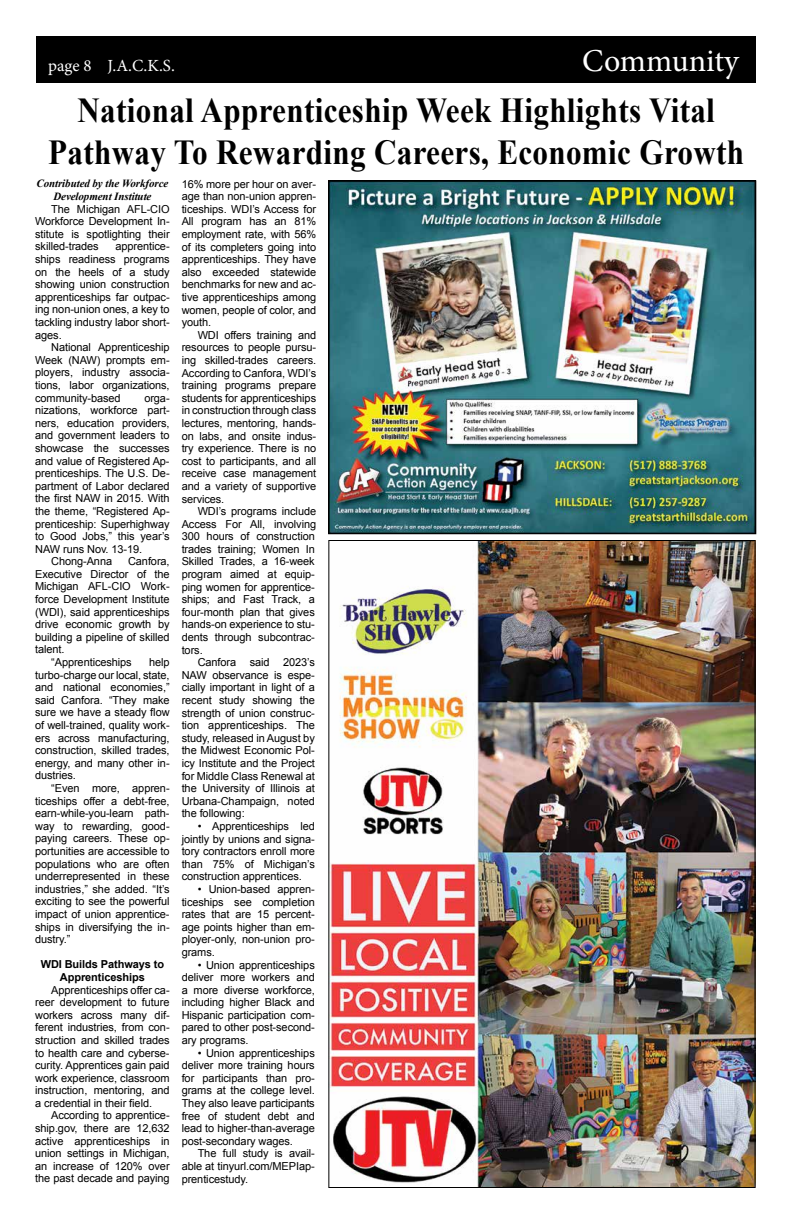
<style>
.page{position:relative;width:792px;height:1224px;background:#fff}
.page>*{position:absolute;margin:0;border:0;box-sizing:border-box;transform-origin:0 0}
.t1{font:700 35px/42px "Times New Roman";letter-spacing:.01em;color:#000;text-align:center;scale:.89 1}
.t2{font:32px "Minion Pro";color:#fff}
.t3{font:17px "Minion Pro";color:#fff}
.t4{font:11px/12.6px "Arial";letter-spacing:-.01em;color:#000;text-align:justify}
.t5{font:italic 700 11px/12.6px "Times New Roman";letter-spacing:-.01em;color:#000;text-align:center}
.t6{font:700 11px/12.6px "Arial";letter-spacing:-.01em;color:#000;text-align:center}
</style>
<div class="page">
<div style="left:36px;top:36px;width:720px;height:47px;background:#000"></div>
<img style="left:330px;top:542px;width:424px;height:644px">
<img style="left:330px;top:183px;width:424px;height:349px">
<div style="left:328px;top:181px;width:428px;height:353px;border:1px solid #000"></div>
<h3 class="t3" style="left:48px;top:54px;width:128px">page 8 J.A.C.K.S.</h3>
<h2 class="t2" style="left:582px;top:39px;width:158px">Community</h2>
<h1 class="t1" style="left:48px;top:89px;width:784px">National Apprenticeship Week Highlights Vital<br>Pathway To Rewarding Careers, Economic Growth</h1>
<p class="t5" style="left:36px;top:177px;width:133px">Contributed by the Workforce<br>Development Institute</p>
<p class="t4" style="left:35px;top:203px;width:136px;text-indent:16px">The Michigan AFL-CIO Workforce Development In&shy;stitute is spotlighting their skilled-trades</p>
<p class="t4" style="left:182px;top:178px;width:136px">16% more per hour on aver&shy;age than non-union appren&shy;ticeships. WDI’s Access for All program has an 81% employment rate, with 56% of its completers going into apprenticeships. They have also exceeded statewide benchmarks for new and ac&shy;tive apprenticeships among women, people of color, and youth.</p>
<p class="t4" style="left:182px;top:329px;width:136px;text-indent:16px">WDI offers training and resources to people pursu&shy;ing skilled-trades careers.<br>According to Canfora, WDI’s training programs prepare students for apprenticeships in construction through class lectures, mentoring, hands&shy;on labs, and onsite indus&shy;try experience. There is no cost to participants, and all receive case management and a variety of supportive services.</p>
<p class="t4" style="left:182px;top:505px;width:136px;text-align:left;text-indent:16px">WDI’s programs include<br>Access For All, involving<br>300 hours of construction trades training; Women In<br>Skilled Trades, a 16-week program aimed at equip&shy;ping women for apprentice&shy;ships; and Fast Track, a four-month plan that gives hands-on experience to stu&shy;dents through subcontrac&shy;tors.</p>
<p class="t4" style="left:182px;top:656px;width:135px;text-indent:16px">Canfora said 2023’s NAW observance is espe&shy;cially important in light of a recent study showing the strength of union construc&shy;tion apprenticeships. The study, released in August by the Midwest Economic Pol&shy;icy Institute and the Project for Middle Class Renewal at the University of Illinois at Urbana-Champaign, noted the following:</p>
<p class="t4" style="left:182px;top:820px;width:135px;text-indent:16px">• Apprenticeships led jointly by unions and signa&shy;tory contractors enroll more than 75% of Michigan’s construction apprentices.</p>
<p class="t4" style="left:182px;top:883px;width:135px;text-indent:16px">• Union-based appren&shy;ticeships see completion rates that are 15 percent&shy;age points higher than em&shy;ployer-only, non-union pro&shy;grams.</p>
<p class="t4" style="left:182px;top:958px;width:135px;text-indent:16px">• Union apprenticeships deliver more workers and a more diverse workforce, including higher Black and Hispanic participation com&shy;pared to other post-second&shy;ary programs.</p>
<p class="t4" style="left:182px;top:1047px;width:135px;text-indent:16px">• Union apprenticeships deliver more training hours for participants than pro&shy;grams at the college level.<br>They also leave participants free of student debt and lead to higher-than-average post-secondary wages.</p>
<p class="t4" style="left:182px;top:1147px;width:135px;text-indent:16px">The full study is avail&shy;able at tinyurl.com/MEPIap&shy;prenticestudy.</p>
<p class="t4" style="left:35px;top:240px;width:136px;text-indent:80px">apprentice&shy;ships readiness programs on the heels of a study showing union construction apprenticeships far outpac&shy;ing non-union ones, a key to tackling industry labor short&shy;ages.</p>
<p class="t4" style="left:35px;top:341px;width:136px;text-indent:16px">National Apprenticeship Week (NAW) prompts em&shy;ployers, industry associa&shy;tions, labor organizations, community-based</p>
<p class="t4" style="left:144px;top:392px;width:27px">orga-</p>
<p class="t4" style="left:35px;top:404px;width:136px">nizations, workforce part-</p>
<p class="t4" style="left:35px;top:417px;width:136px">ners, education providers,</p>
<p class="t4" style="left:35px;top:429px;width:136px">and government leaders to</p>
<p class="t4" style="left:35px;top:442px;width:136px">showcase the successes</p>
<p class="t4" style="left:35px;top:454px;width:136px">and value of Registered Ap-</p>
<p class="t4" style="left:35px;top:467px;width:136px">prenticeships. The U.S. De-</p>
<p class="t4" style="left:35px;top:480px;width:136px">partment of Labor declared</p>
<p class="t4" style="left:35px;top:492px;width:136px">the first NAW in 2015. With</p>
<p class="t4" style="left:35px;top:505px;width:136px">the theme, “Registered Ap-</p>
<p class="t4" style="left:35px;top:517px;width:136px">prenticeship: Superhighway</p>
<p class="t4" style="left:35px;top:530px;width:136px">to Good Jobs,” this year’s</p>
<p class="t4" style="left:35px;top:543px;width:109px">NAW runs Nov. 13-19.</p>
<p class="t4" style="left:51px;top:555px;width:62px">Chong-Anna</p>
<p class="t4" style="left:128px;top:555px;width:43px">Canfora,</p>
<p class="t4" style="left:35px;top:568px;width:136px">Executive Director of the</p>
<p class="t4" style="left:35px;top:580px;width:136px">Michigan AFL-CIO Work-</p>
<p class="t4" style="left:35px;top:593px;width:136px">force Development Institute</p>
<p class="t4" style="left:35px;top:606px;width:136px">(WDI), said apprenticeships</p>
<p class="t4" style="left:35px;top:618px;width:136px">drive economic growth by</p>
<p class="t4" style="left:35px;top:631px;width:136px">building a pipeline of skilled</p>
<p class="t4" style="left:35px;top:643px;width:31px">talent.</p>
<p class="t4" style="left:51px;top:656px;width:82px">“Apprenticeships</p>
<p class="t4" style="left:35px;top:656px;width:136px;text-indent:114px">help turbo-charge our local, state, and national economies,” said Canfora. “They make sure we have a steady flow of well-trained, quality work&shy;ers across manufacturing, construction, skilled trades, energy, and many other in&shy;dustries.</p>
<p class="t4" style="left:35px;top:782px;width:136px;text-indent:16px">“Even more, appren&shy;ticeships offer a debt-free, earn-while-you-learn path&shy;way to rewarding, good&shy;paying careers. These op&shy;portunities are accessible to populations who are often underrepresented in these industries,” she added. “It’s exciting to see the powerful impact of union apprentice&shy;ships in diversifying the in&shy;dustry.”</p>
<p class="t6" style="left:41px;top:959px;width:125px">WDI Builds Pathways to<br>Apprenticeships</p>
<p class="t4" style="left:35px;top:983px;width:136px;text-indent:16px">Apprenticeships offer ca&shy;reer development to future workers across many dif&shy;ferent industries, from con&shy;struction and skilled trades to health care and cyberse&shy;curity. Apprentices gain paid work experience, classroom instruction, mentoring, and a credential in their field.</p>
<p class="t4" style="left:35px;top:1109px;width:136px;text-indent:16px">According to apprentice&shy;ship.gov, there are 12,632 active apprenticeships in union settings in Michigan, an increase of 120% over the past decade and paying</p>
</div>
